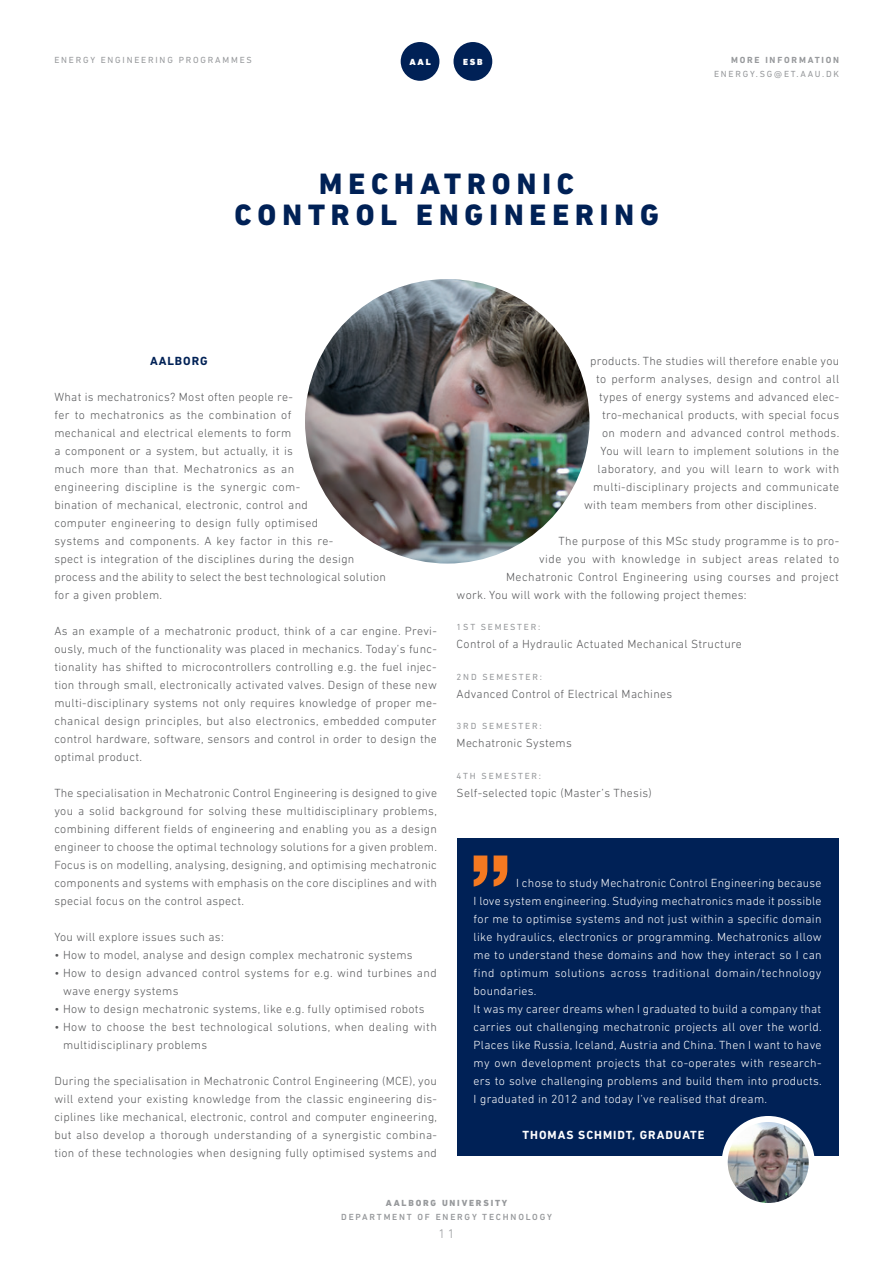
<style>
.page{position:relative;width:893px;height:1263px;background:#fff}
.page>*{position:absolute;margin:0;border:0;box-sizing:border-box;transform-origin:0 0}
.t1{font:800 30px/31.5px "DIN Next LT Pro";letter-spacing:.2em;color:#002156;text-align:center}
.t2{font:300 12.75px "DIN Next LT Pro";color:#97999c}
.t3{font:300 12px/18px "DIN Next LT Pro";letter-spacing:.025em;color:#57585a}
.t4{font:300 12px/18px "DIN Next LT Pro";letter-spacing:.025em;color:#fff}
.t5{font:700 12px "DIN Next LT Pro";letter-spacing:.08em;color:#fff}
.t6{font:700 12px "DIN Next LT Pro";letter-spacing:.08em;color:#002156}
.t7{font:9px "DIN Next LT Pro";letter-spacing:.2em;color:#97999c}
.t8{font:500 9px "DIN Next LT Pro";letter-spacing:.2em;color:#97999c}
.t9{font:800 9px "DIN Next LT Pro";letter-spacing:.2em;color:#97999c}
.t10{font:700 9px "DIN Next LT Pro";letter-spacing:.2em;color:#97999c}
.t11{font:900 9px "DIN Next LT Pro";letter-spacing:.2em;color:#fff}
</style>
<div class="page">
<div style="left:453px;top:42px;width:39px;height:39px;background:#002156;border-radius:50%"></div>
<div style="left:401px;top:42px;width:38px;height:39px;background:#002156;border-radius:50%"></div>
<div style="left:457px;top:838px;width:382px;height:318px;background:#002156"></div>
<svg style="left:474px;top:855px;width:33px;height:31px"></svg>
<img style="left:725px;top:1119px;width:87px;height:87px;border-radius:43px">
<div style="left:722px;top:1116px;width:93px;height:93px;border:6px solid #fff;border-radius:50%"></div>
<img style="left:305px;top:279px;width:284px;height:284px;border-radius:142px">
<p class="t7" style="left:54px;top:55px;width:199px">ENERGY ENGINEERING PROGRAMMES</p>
<p class="t11" style="left:409px;top:56px;width:23px">AAL</p>
<p class="t11" style="left:463px;top:56px;width:21px">ESB</p>
<h1 class="t1" style="left:234px;top:168px;width:426px">MECHATRONIC<br>CONTROL ENGINEERING</h1>
<p class="t10" style="left:731px;top:55px;width:110px">MORE INFORMATION</p>
<p class="t7" style="left:714px;top:68px;width:127px">ENERGY.SG@ET.AAU.DK</p>
<p class="t6" style="left:150px;top:353px;width:59px">AALBORG</p>
<p class="t3" style="left:54px;top:387px;width:333px">What is mechatronics? Most often people re-<br>fer to mechatronics as the combination of<br>mechanical and electrical elements to form<br>a component or a system, but actually, it is<br>much more than that. Mechatronics as an<br>engineering discipline is the synergic com-<br>bination of mechanical, electronic, control and<br>computer engineering to design fully optimised<br>systems and components. A key factor in this re-<br>spect is integration of the disciplines during the design process and the ability to select the best technological solution for a given problem.</p>
<p class="t3" style="left:54px;top:621px;width:384px;text-align:justify">As an example of a mechatronic product, think of a car engine. Previ&shy;ously, much of the functionality was placed in mechanics. Today’s func&shy;tionality has shifted to microcontrollers controlling e.g. the fuel injec&shy;tion through small, electronically activated valves. Design of these new multi-disciplinary systems not only requires knowledge of proper me&shy;chanical design principles, but also electronics, embedded computer control hardware, software, sensors and control in order to design the optimal product.</p>
<p class="t3" style="left:54px;top:783px;width:384px;text-align:justify">The specialisation in Mechatronic Control Engineering is designed to give you a solid background for solving these multidisciplinary problems, combining different fields of engineering and enabling you as a design engineer to choose the optimal technology solutions for a given problem.<br>Focus is on modelling, analysing, designing, and optimising mechatronic components and systems with emphasis on the core disciplines and with special focus on the control aspect.</p>
<p class="t3" style="left:54px;top:927px;width:171px">You will explore issues such as:</p>
<p class="t3" style="left:54px;top:945px;width:360px">• How to model, analyse and design complex mechatronic systems</p>
<p class="t3" style="left:63px;top:963px;width:375px;text-indent:-9px">• How to design advanced control systems for e.g. wind turbines and wave energy systems</p>
<p class="t3" style="left:54px;top:999px;width:372px">• How to design mechatronic systems, like e.g. fully optimised robots</p>
<p class="t3" style="left:63px;top:1017px;width:375px;text-indent:-9px">• How to choose the best technological solutions, when dealing with multidisciplinary problems</p>
<p class="t3" style="left:54px;top:1071px;width:384px;text-align:justify">During the specialisation in Mechatronic Control Engineering (MCE), you will extend your existing knowledge from the classic engineering dis&shy;ciplines like mechanical, electronic, control and computer engineering, but also develop a thorough understanding of a synergistic combina&shy;tion of these technologies when designing fully optimised systems and</p>
<p class="t3" style="left:590px;top:351px;width:250px">products. The studies will therefore enable you</p>
<p class="t3" style="left:596px;top:369px;width:245px">to perform analyses, design and control all</p>
<p class="t3" style="left:599px;top:387px;width:242px">types of energy systems and advanced elec-</p>
<p class="t3" style="left:602px;top:405px;width:239px">tro-mechanical products, with special focus</p>
<p class="t3" style="left:602px;top:423px;width:239px">on modern and advanced control methods.</p>
<p class="t3" style="left:601px;top:441px;width:240px">You will learn to implement solutions in the</p>
<p class="t3" style="left:598px;top:459px;width:243px">laboratory, and you will learn to work with</p>
<p class="t3" style="left:593px;top:477px;width:247px">multi-disciplinary projects and communicate</p>
<p class="t3" style="left:584px;top:495px;width:234px">with team members from other disciplines.</p>
<p class="t3" style="left:559px;top:531px;width:282px">The purpose of this MSc study programme is to pro-</p>
<p class="t3" style="left:539px;top:549px;width:302px">vide you with knowledge in subject areas related to</p>
<p class="t3" style="left:506px;top:567px;width:334px">Mechatronic Control Engineering using courses and project</p>
<p class="t3" style="left:457px;top:585px;width:292px">work. You will work with the following project themes:</p>
<p class="t7" style="left:457px;top:622px;width:85px">1ST SEMESTER:</p>
<p class="t3" style="left:457px;top:635px;width:287px">Control of a Hydraulic Actuated Mechanical Structure</p>
<p class="t7" style="left:457px;top:671px;width:87px">2ND SEMESTER:</p>
<p class="t3" style="left:457px;top:684px;width:217px">Advanced Control of Electrical Machines</p>
<p class="t7" style="left:457px;top:721px;width:86px">3RD SEMESTER:</p>
<p class="t3" style="left:457px;top:734px;width:117px">Mechatronic Systems</p>
<p class="t7" style="left:457px;top:770px;width:86px">4TH SEMESTER:</p>
<p class="t3" style="left:457px;top:783px;width:197px">Self-selected topic (Master’s Thesis)</p>
<p class="t4" style="left:474px;top:873px;width:350px;text-indent:42px">I chose to study Mechatronic Control Engineering because I love system engineering. Studying mechatronics made it possible for me to optimise systems and not just within a specific domain like hydraulics, electronics or programming. Mechatronics allow me to understand these domains and how they interact so I can find optimum solutions across traditional domain/technology boundaries.<br>It was my career dreams when I graduated to build a company that carries out challenging mechatronic projects all over the world.<br>Places like Russia, Iceland, Austria and China. Then I want to have my own development projects that co-operates with research&shy;ers to solve challenging problems and build them into products.<br>I graduated in 2012 and today I’ve realised that dream.</p>
<p class="t5" style="left:523px;top:1127px;width:184px">THOMAS SCHMIDT, GRADUATE</p>
<p class="t9" style="left:386px;top:1198px;width:123px">AALBORG UNIVERSITY</p>
<p class="t8" style="left:341px;top:1211px;width:212px">DEPARTMENT OF ENERGY TECHNOLOGY</p>
<p class="t2" style="left:438px;top:1226px;width:18px">11</p>
</div>
